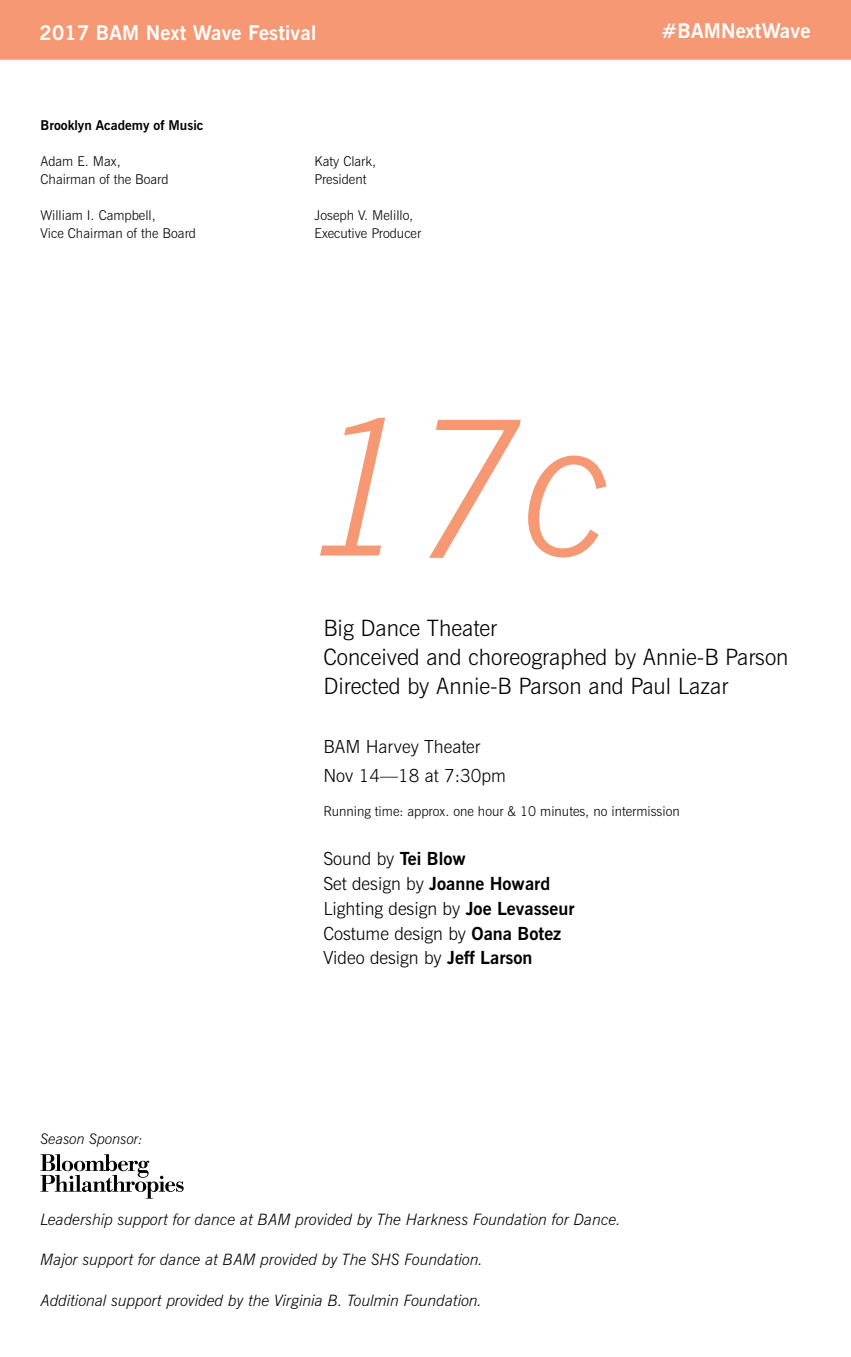
<style>
.page{position:relative;width:851px;height:1357px;background:#fff}
.page>*{position:absolute;margin:0;border:0;box-sizing:border-box;transform-origin:0 0}
.t1{font:italic 300 189px "News Gothic BT";color:#f79874}
.t2{font:300 22.5px/29.2px "News Gothic BT";color:#000}
.t3{font:700 20.25px "News Gothic BT";letter-spacing:.01em;color:#fff}
.t4{font:300 18px/24.8px "News Gothic BT";color:#000}
.t5{font:italic 300 15.75px "News Gothic BT";color:#000}
.t6{font:italic 300 14.62px "News Gothic BT";color:#000}
.t7{font:300 13.5px/18px "News Gothic BT";color:#000}
.t8{font:700 13.5px "News Gothic BT";color:#000}
.s1{font-weight:700}
</style>
<div class="page">
<div style="left:0;top:0;width:850px;height:60px;background:#f79874"></div>
<svg style="left:40px;top:1154px;width:144px;height:44px"></svg>
<p class="t3" style="left:40px;top:20px;width:278px">2017 BAM Next Wave Festival</p>
<p class="t3" style="left:661px;top:18px;width:150px">#BAMNextWave</p>
<p class="t8" style="left:40px;top:117px;width:164px">Brooklyn Academy of Music</p>
<p class="t7" style="left:40px;top:152px;width:130px">Adam E. Max,<br>Chairman of the Board</p>
<p class="t7" style="left:40px;top:206px;width:157px">William I. Campbell,<br>Vice Chairman of the Board</p>
<p class="t6" style="left:40px;top:1129px;width:104px">Season Sponsor:</p>
<p class="t7" style="left:314px;top:152px;width:63px">Katy Clark,<br>President</p>
<p class="t7" style="left:314px;top:206px;width:108px">Joseph V. Melillo,<br>Executive Producer</p>
<h1 class="t1" style="left:302px;top:373px;width:313px">17c</h1>
<h2 class="t2" style="left:323px;top:613px;width:466px">Big Dance Theater<br>Conceived and choreographed by Annie-B Parson<br>Directed by Annie-B Parson and Paul Lazar</h2>
<p class="t4" style="left:323px;top:731px;width:184px;line-height:29.2px">BAM Harvey Theater<br>Nov 14—18 at 7:30pm</p>
<p class="t7" style="left:323px;top:802px;width:358px">Running time: approx. one hour &amp; 10 minutes, no intermission</p>
<p class="t4" style="left:323px;top:846px;width:253px">Sound by <span class="s1">Tei Blow<br></span>Set design by <span class="s1">Joanne Howard<br></span>Lighting design by <span class="s1">Joe Levasseur<br></span>Costume design by <span class="s1">Oana Botez<br></span>Video design by <span class="s1">Jeff Larson</span></p>
<p class="t5" style="left:40px;top:1209px;width:582px">Leadership support for dance at BAM provided by The Harkness Foundation for Dance.</p>
<p class="t5" style="left:40px;top:1250px;width:444px">Major support for dance at BAM provided by The SHS Foundation.</p>
<p class="t5" style="left:40px;top:1290px;width:443px">Additional support provided by the Virginia B. Toulmin Foundation.</p>
</div>
